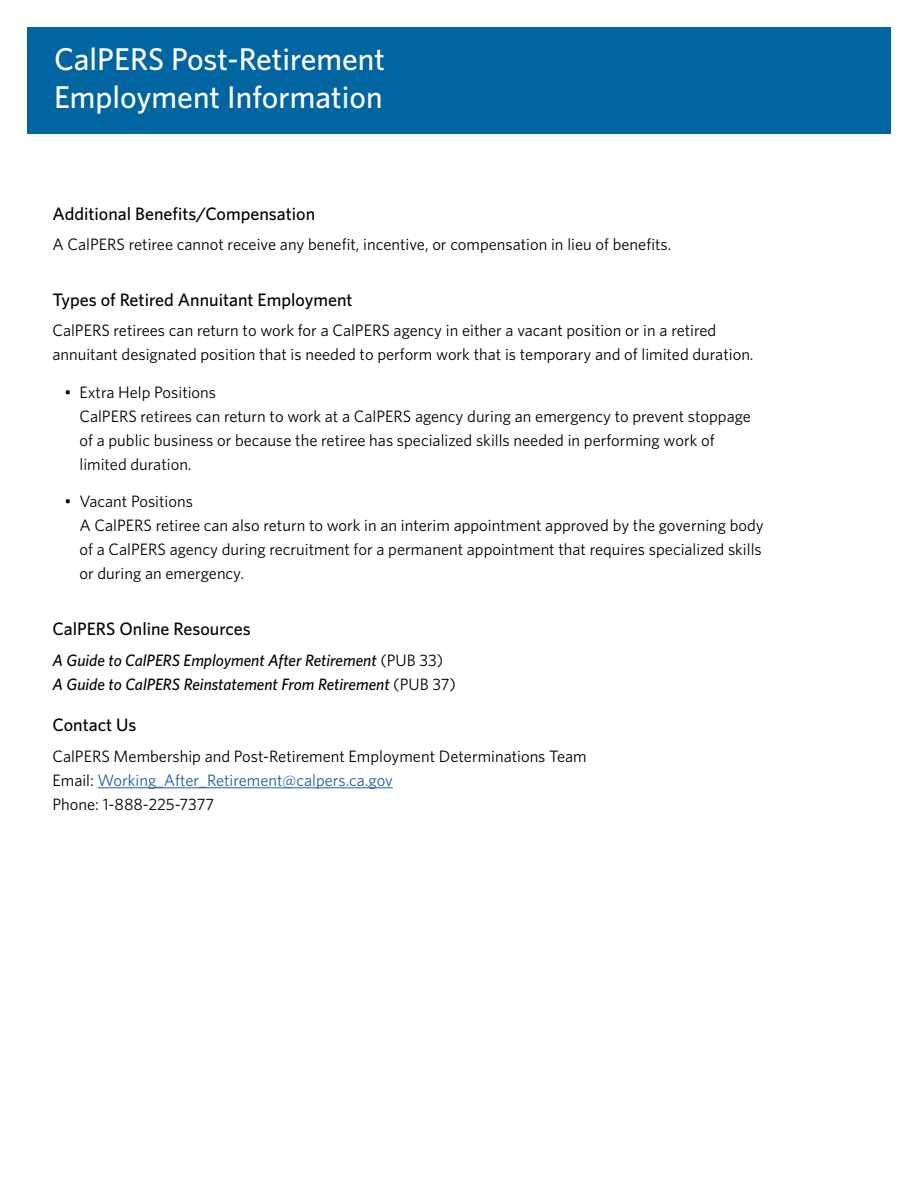
<style>
.page{position:relative;width:918px;height:1188px;background:#fff}
.page>*{position:absolute;margin:0;border:0;box-sizing:border-box;transform-origin:0 0}
.t1{font:500 31.5px/37.8px "Whitney";color:#fff}
.t2{font:500 18px "Whitney";color:#000}
.t3{font:16.5px/24px "Whitney";color:#000}
.t4{font:italic 500 16.5px "Whitney";color:#000}
.t5{font:16.5px "Whitney";color:#215e9e}
.s1{font-weight:400;font-style:normal}
.s2{color:#000}
</style>
<div class="page">
<div style="left:27px;top:27px;width:864px;height:106px;background:#0065a1"></div>
<hr style="left:98px;top:787px;width:295px;height:1px;background:#215e9e">
<h1 class="t1" style="left:54px;top:40px;width:333px">CalPERS Post-Retirement<br>Employment Information</h1>
<h2 class="t2" style="left:52px;top:201px;width:264px">Additional Benefits/Compensation</h2>
<p class="t3" style="left:52px;top:232px;width:620px">A CalPERS retiree cannot receive any benefit, incentive, or compensation in lieu of benefits.</p>
<h2 class="t2" style="left:52px;top:288px;width:302px">Types of Retired Annuitant Employment</h2>
<p class="t3" style="left:52px;top:318px;width:703px">CalPERS retirees can return to work for a CalPERS agency in either a vacant position or in a retired annuitant designated position that is needed to perform work that is temporary and of limited duration.</p>
<p class="t3" style="left:79px;top:380px;width:673px;text-indent:-15px">• Extra Help Positions<br>CalPERS retirees can return to work at a CalPERS agency during an emergency to prevent stoppage of a public business or because the retiree has specialized skills needed in performing work of limited duration.</p>
<p class="t3" style="left:79px;top:489px;width:686px;text-indent:-15px">• Vacant Positions<br>A CalPERS retiree can also return to work in an interim appointment approved by the governing body of a CalPERS agency during recruitment for a permanent appointment that requires specialized skills or during an emergency.</p>
<h2 class="t2" style="left:52px;top:617px;width:200px">CalPERS Online Resources</h2>
<p class="t4" style="left:52px;top:649px;width:392px">A Guide to CalPERS Employment After Retirement <span class="s1">(PUB 33)</span></p>
<p class="t4" style="left:52px;top:673px;width:405px">A Guide to CalPERS Reinstatement From Retirement <span class="s1">(PUB 37)</span></p>
<h2 class="t2" style="left:52px;top:713px;width:86px">Contact Us</h2>
<p class="t3" style="left:52px;top:744px;width:536px">CalPERS Membership and Post-Retirement Employment Determinations Team</p>
<p class="t5" style="left:52px;top:769px;width:342px"><span class="s2">Email:</span> Working_After_Retirement@calpers.ca.gov</p>
<p class="t3" style="left:52px;top:792px;width:163px">Phone: 1-888-225-7377</p>
</div>
